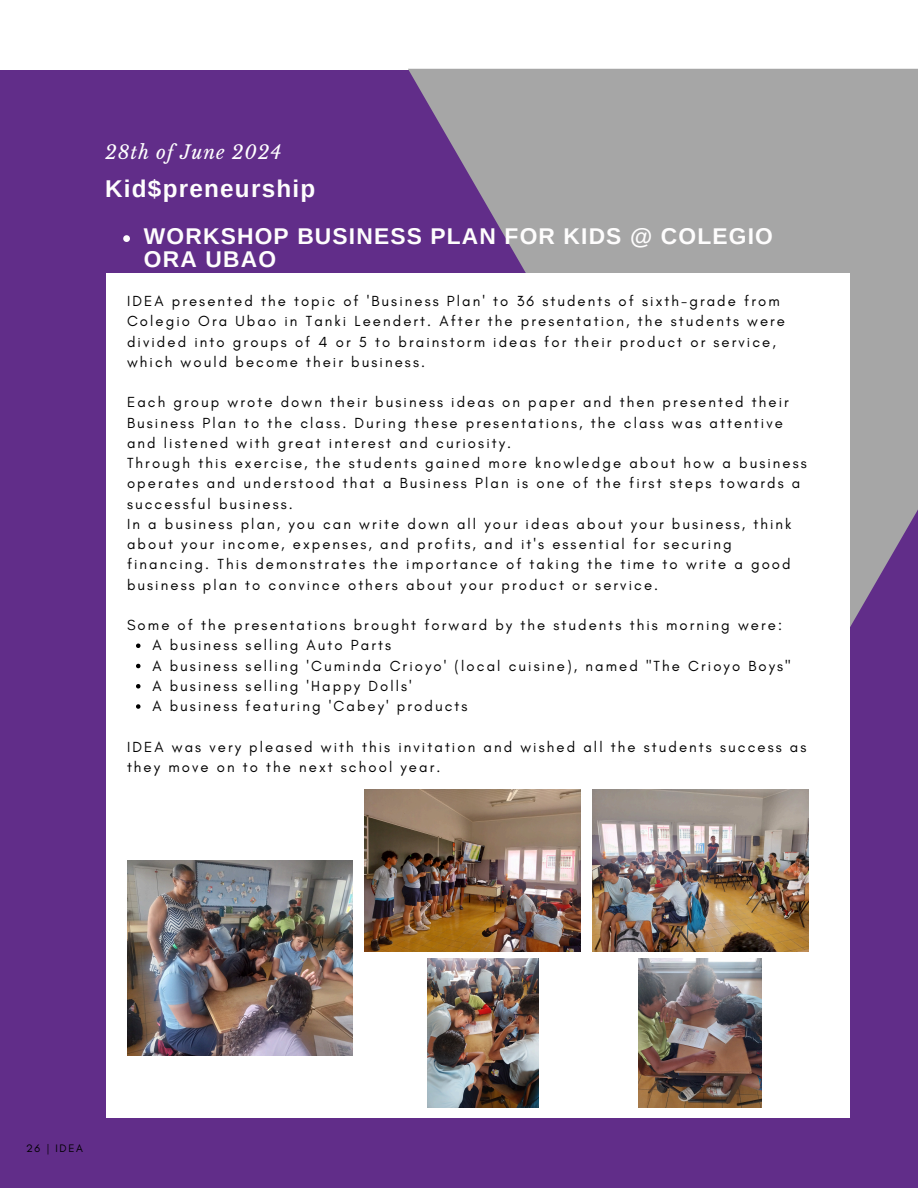
<style>
.page{position:relative;width:918px;height:1188px;background:#612d89}
.page>*{position:absolute;margin:0;border:0;box-sizing:border-box;transform-origin:0 0}
.t1{font:700 24.3px "Arimo";letter-spacing:.05em;color:#fefdfd}
.t2{font:700 22.8px/22.5px "Arimo";letter-spacing:.05em;color:#fefdfd}
.t3{font:italic 18.75px "Libre Baskerville";letter-spacing:.05em;color:#fff}
.t4{font:14.85px/20.2px "Glacial Indifference";letter-spacing:.14em;color:#000}
.t5{font:11.1px "Glacial Indifference";letter-spacing:.14em;color:#000}
</style>
<div class="page">
<div style="left:0;top:0;width:918px;height:70px;background:#fff"></div>
<svg style="left:408px;top:69px;width:510px;height:662px;fill:#a6a6a6"></svg>
<div style="left:107px;top:273px;width:742px;height:845px;background:#fff"></div>
<svg style="left:136px;top:644px;width:5px;height:4px"></svg>
<svg style="left:136px;top:664px;width:5px;height:4px"></svg>
<svg style="left:136px;top:684px;width:5px;height:5px"></svg>
<svg style="left:136px;top:704px;width:5px;height:5px"></svg>
<img style="left:128px;top:861px;width:225px;height:194px">
<img style="left:364px;top:789px;width:216px;height:162px">
<img style="left:592px;top:789px;width:216px;height:162px">
<img style="left:639px;top:958px;width:122px;height:150px">
<img style="left:428px;top:958px;width:111px;height:150px">
<svg style="left:123px;top:235px;width:7px;height:7px"></svg>
<p class="t3" style="left:105px;top:141px;width:178px">28th of June 2024</p>
<p class="t1" style="left:105px;top:175px;width:212px">Kid$preneurship</p>
<p class="t2" style="left:144px;top:225px;width:630px">WORKSHOP BUSINESS PLAN FOR KIDS @ COLEGIO<br>ORA UBAO</p>
<p class="t4" style="left:127px;top:291px;width:660px">IDEA presented the topic of 'Business Plan' to 36 students of sixth-grade from Colegio Ora Ubao in Tanki Leendert. After the presentation, the students were divided into groups of 4 or 5 to brainstorm ideas for their product or service, which would become their business.</p>
<h3 class="t4" style="left:127px;top:392px;width:681px">Each group wrote down their business ideas on paper and then presented their Business Plan to the class. During these presentations, the class was attentive and listened with great interest and curiosity.<br>Through this exercise, the students gained more knowledge about how a business operates and understood that a Business Plan is one of the first steps towards a successful business.<br>In a business plan, you can write down all your ideas about your business, think about your income, expenses, and profits, and it's essential for securing financing. This demonstrates the importance of taking the time to write a good business plan to convince others about your product or service.</h3>
<h1 class="t4" style="left:127px;top:615px;width:657px">Some of the presentations brought forward by the students this morning were:</h1>
<p class="t4" style="left:152px;top:635px;width:240px">A business selling Auto Parts</p>
<p class="t4" style="left:152px;top:655px;width:640px">A business selling 'Cuminda Crioyo' (local cuisine), named "The Crioyo Boys"</p>
<h4 class="t4" style="left:152px;top:675px;width:261px">A business selling 'Happy Dolls'</h4>
<h4 class="t4" style="left:152px;top:696px;width:317px">A business featuring 'Cabey' products</h4>
<h4 class="t4" style="left:127px;top:736px;width:681px">IDEA was very pleased with this invitation and wished all the students success as they move on to the next school year.</h4>
<p class="t5" style="left:26px;top:1141px;width:58px">26 | IDEA</p>
</div>
